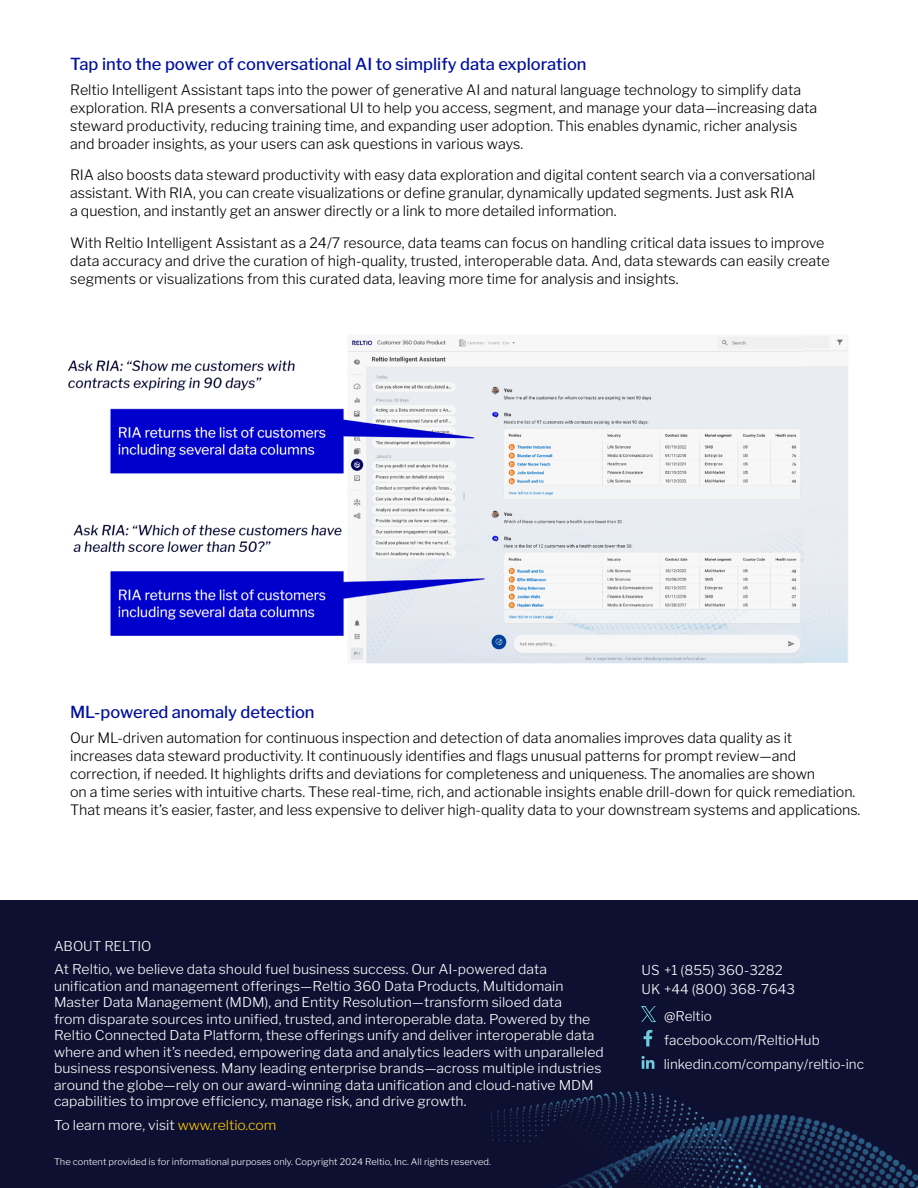
<style>
.page{position:relative;width:918px;height:1188px;background:#fff}
.page>*{position:absolute;margin:0;border:0;box-sizing:border-box;transform-origin:0 0}
.t1{font:500 16.5px "Libre Franklin";color:#00109f}
.t2{font:300 14.25px/18px "Libre Franklin";letter-spacing:-.005em;color:#000}
.t3{font:300 13.5px/16.5px "Libre Franklin";color:#fff;scale:1.04 1}
.t4{font:300 13.5px/24px "Libre Franklin";color:#fff}
.t5{font:300 9px "Libre Franklin";color:#fff;scale:1.04 1}
.s1{color:#fc0}
</style>
<div class="page">
<img style="left:67px;top:336px;width:781px;height:328px">
<div style="left:0;top:900px;width:918px;height:288px;background:#0e1031"></div>
<img style="left:491px;top:1056px;width:427px;height:132px">
<svg style="left:644px;top:1030px;width:8px;height:16px"></svg>
<svg style="left:642px;top:1056px;width:12px;height:13px"></svg>
<img style="left:642px;top:1007px;width:13px;height:14px">
<p class="t1" style="left:70px;top:54px;width:518px">Tap into the power of conversational AI to simplify data exploration</p>
<p class="t2" style="left:70px;top:81px;width:749px">Reltio Intelligent Assistant taps into the power of generative AI and natural language technology to simplify data exploration. RIA presents a conversational UI to help you access, segment, and manage your data—increasing data steward productivity, reducing training time, and expanding user adoption. This enables dynamic, richer analysis and broader insights, as your users can ask questions in various ways.</p>
<p class="t2" style="left:70px;top:166px;width:747px">RIA also boosts data steward productivity with easy data exploration and digital content search via a conversational assistant. With RIA, you can create visualizations or define granular, dynamically updated segments. Just ask RIA<br>a question, and instantly get an answer directly or a link to more detailed information.</p>
<p class="t2" style="left:70px;top:234px;width:761px">With Reltio Intelligent Assistant as a 24/7 resource, data teams can focus on handling critical data issues to improve data accuracy and drive the curation of high-quality, trusted, interoperable data. And, data stewards can easily create segments or visualizations from this curated data, leaving more time for analysis and insights.</p>
<p class="t1" style="left:70px;top:702px;width:246px">ML-powered anomaly detection</p>
<p class="t2" style="left:70px;top:729px;width:792px">Our ML-driven automation for continuous inspection and detection of data anomalies improves data quality as it<br>increases data steward productivity. It continuously identifies and flags unusual patterns for prompt review—and correction, if needed. It highlights drifts and deviations for completeness and uniqueness. The anomalies are shown<br>on a time series with intuitive charts. These real-time, rich, and actionable insights enable drill-down for quick remediation.<br>That means it’s easier, faster, and less expensive to deliver high-quality data to your downstream systems and applications.</p>
<p class="t4" style="left:54px;top:935px;width:495px;line-height:23.2px">ABOUT RELTIO<br>At Reltio, we believe data should fuel business success. Our AI-powered data</p>
<p class="t3" style="left:54px;top:978px;width:530px">unification and management offerings—Reltio 360 Data Products, Multidomain Master Data Management (MDM), and Entity Resolution—transform siloed data<br>from disparate sources into unified, trusted, and interoperable data. Powered by the Reltio Connected Data Platform, these offerings unify and deliver interoperable data where and when it’s needed, empowering data and analytics leaders with unparalleled business responsiveness. Many leading enterprise brands—across multiple industries around the globe—rely on our award-winning data unification and cloud-native MDM capabilities to improve efficiency, manage risk, and drive growth.</p>
<p class="t3" style="left:54px;top:1117px;width:216px">To learn more, visit <span class="s1">www.reltio.com</span></p>
<p class="t5" style="left:54px;top:1156px;width:422px">The content provided is for informational purposes only. Copyright 2024 Reltio, Inc. All rights reserved.</p>
<p class="t4" style="left:642px;top:960px;width:155px;line-height:19.2px">US +1 (855) 360-3282<br>UK +44 (800) 368-7643</p>
<p class="t4" style="left:664px;top:1004px;width:202px">@Reltio facebook.com/ReltioHub linkedin.com/company/reltio-inc</p>
</div>
